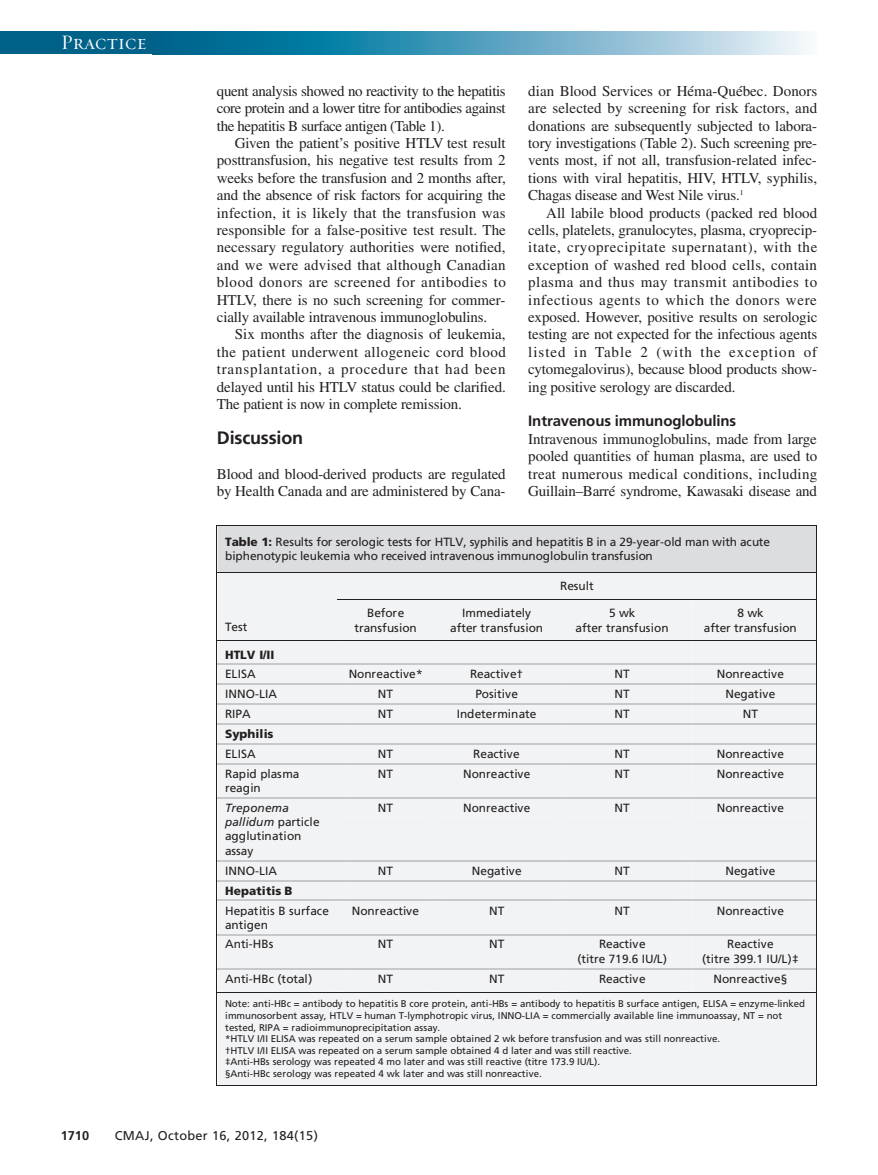
<style>
.page{position:relative;width:878px;height:1175px;background:#fff}
.page>*{position:absolute;margin:0;border:0;box-sizing:border-box;transform-origin:0 0}
.t1{font:21px "Requiem Display HTF Small Caps";letter-spacing:.005em;color:#fff}
.t2{font:700 18px "Frutiger LT Std";letter-spacing:-.01em;color:#231f20}
.t3{font:15px/17.4px "Times LT Std";letter-spacing:-.01em;color:#231f20;text-align:justify}
.t4{font:700 15px "Frutiger LT Std";letter-spacing:-.01em;color:#231f20}
.t5{font:12.75px "Frutiger LT Std";letter-spacing:.025em;color:#231f20}
.t6{font:700 12.75px "Frutiger LT Std";color:#231f20}
.t7{font:11.85px/14.1px "Frutiger";letter-spacing:-.005em;color:#231f20;text-align:center}
.t8{font:900 11.85px "Frutiger";letter-spacing:.005em;color:#231f20}
.t9{font:9.75px/11.6px "Frutiger";color:#231f20}
.s1{font-weight:900}
.s2{font-style:italic}
</style>
<div class="page">
<div style="left:0;top:32px;width:163px;height:22px;background:#006189"></div>
<svg style="left:163px;top:32px;width:643px;height:22px;background:#5aa3c0"></svg>
<svg style="left:217px;top:992px;width:599px;height:93px"></svg>
<div style="left:225px;top:992px;width:583px;height:18px;background:#f2f3f4"></div>
<div style="left:225px;top:1010px;width:583px;height:11px;background:#f2f3f4"></div>
<div style="left:225px;top:1021px;width:583px;height:12px;background:#f2f3f4"></div>
<div style="left:225px;top:1033px;width:583px;height:11px;background:#f2f3f4"></div>
<div style="left:225px;top:1044px;width:583px;height:12px;background:#f2f3f4"></div>
<div style="left:225px;top:1056px;width:583px;height:12px;background:#f2f3f4"></div>
<div style="left:225px;top:1068px;width:583px;height:17px;background:#f2f3f4"></div>
<svg style="left:216px;top:525px;width:601px;height:467px"></svg>
<hr style="left:216px;top:992px;width:1px;height:93px;background:#231f20">
<hr style="left:217px;top:1085px;width:599px;height:1px;background:#231f20">
<hr style="left:816px;top:992px;width:1px;height:93px;background:#231f20">
<h1 class="t1" style="left:61px;top:30px;width:87px">Practice</h1>
<p class="t3" style="left:217px;top:84px;width:290px">quent analysis showed no reactivity to the hepatitis core protein and a lower titre for antibodies against the hepatitis B surface antigen (Table 1).</p>
<p class="t3" style="left:217px;top:136px;width:290px;text-indent:18px">Given the patient’s positive HTLV test result posttransfusion, his negative test results from 2 weeks before the transfusion and 2 months after, and the absence of risk factors for acquiring the infection, it is likely that the transfusion was responsible for a false-positive test result. The necessary regulatory authorities were notified, and we were advised that although Canadian blood donors are screened for antibodies to HTLV, there is no such screening for commer&shy;cially available intravenous immunoglobulins.</p>
<p class="t3" style="left:217px;top:327px;width:290px;text-indent:18px">Six months after the diagnosis of leukemia, the patient underwent allogeneic cord blood transplantation, a procedure that had been delayed until his HTLV status could be clarified.<br>The patient is now in complete remission.</p>
<p class="t2" style="left:217px;top:430px;width:88px">Discussion</p>
<p class="t3" style="left:217px;top:466px;width:290px">Blood and blood-derived products are regulated by Health Canada and are administered by Cana-</p>
<p class="t3" style="left:528px;top:84px;width:290px">dian Blood Services or Héma-Québec. Donors are selected by screening for risk factors, and donations are subsequently subjected to labora&shy;tory investigations (Table 2). Such screening pre&shy;vents most, if not all, transfusion -related infec&shy;tions with viral hepatitis, HIV, HTLV, syphilis, Chagas disease and West Nile virus.<sup>1</sup></p>
<p class="t3" style="left:528px;top:205px;width:290px;text-indent:18px">All labile blood products (packed red blood cells, platelets, granulocytes, plasma, cryoprecip&shy;itate, cryoprecipitate supernatant), with the exception of washed red blood cells, contain plasma and thus may transmit antibodies to infectious agents to which the donors were exposed. However, positive results on serologic testing are not expected for the infectious agents listed in Table 2 (with the exception of cytomegalovirus), because blood products show&shy;ing positive serology are discarded.</p>
<p class="t4" style="left:528px;top:415px;width:209px">Intravenous immunoglobulins</p>
<p class="t3" style="left:528px;top:432px;width:290px">Intravenous immunoglobulins, made from large pooled quantities of human plasma, are used to treat numerous medical conditions, including Guillain–Barré syndrome, Kawasaki disease and</p>
<p class="t7" style="left:225px;top:536px;width:546px;text-align:left"><span class="s1">Table 1:</span> Results for serologic tests for HTLV, syphilis and hepatitis B in a 29-year-old man with acute biphenotypic leukemia who received intravenous immunoglobulin transfusion</p>
<p class="t7" style="left:560px;top:580px;width:35px">Result</p>
<p class="t7" style="left:225px;top:621px;width:24px">Test</p>
<p class="t7" style="left:354px;top:607px;width:64px">Before transfusion</p>
<p class="t7" style="left:450px;top:607px;width:94px">Immediately after transfusion</p>
<p class="t7" style="left:575px;top:607px;width:94px">5 wk<br>after transfusion</p>
<p class="t7" style="left:703px;top:607px;width:94px">8 wk<br>after transfusion</p>
<p class="t8" style="left:225px;top:650px;width:51px">HTLV I/II</p>
<p class="t7" style="left:225px;top:668px;width:32px">ELISA</p>
<p class="t7" style="left:349px;top:668px;width:75px">Nonreactive*</p>
<p class="t7" style="left:470px;top:668px;width:55px">Reactive†</p>
<p class="t7" style="left:614px;top:668px;width:17px">NT</p>
<p class="t7" style="left:716px;top:668px;width:69px">Nonreactive</p>
<p class="t7" style="left:225px;top:688px;width:53px">INNO-LIA</p>
<p class="t7" style="left:378px;top:688px;width:17px">NT</p>
<p class="t7" style="left:475px;top:688px;width:44px">Positive</p>
<p class="t7" style="left:614px;top:688px;width:17px">NT</p>
<p class="t7" style="left:725px;top:688px;width:51px">Negative</p>
<p class="t7" style="left:225px;top:708px;width:27px">RIPA</p>
<p class="t7" style="left:378px;top:708px;width:17px">NT</p>
<p class="t7" style="left:457px;top:708px;width:81px">Indeterminate</p>
<p class="t7" style="left:614px;top:708px;width:17px">NT</p>
<p class="t7" style="left:742px;top:708px;width:17px">NT</p>
<p class="t8" style="left:225px;top:729px;width:50px">Syphilis</p>
<p class="t7" style="left:225px;top:747px;width:32px">ELISA</p>
<p class="t7" style="left:378px;top:747px;width:17px">NT</p>
<p class="t7" style="left:473px;top:747px;width:48px">Reactive</p>
<p class="t7" style="left:614px;top:747px;width:17px">NT</p>
<p class="t7" style="left:716px;top:747px;width:69px">Nonreactive</p>
<p class="t7" style="left:225px;top:768px;width:76px;text-align:left">Rapid plasma reagin</p>
<p class="t7" style="left:378px;top:768px;width:17px">NT</p>
<p class="t7" style="left:463px;top:768px;width:69px">Nonreactive</p>
<p class="t7" style="left:614px;top:768px;width:17px">NT</p>
<p class="t7" style="left:716px;top:768px;width:69px">Nonreactive</p>
<p class="t7" style="left:225px;top:801px;width:96px;text-align:left"><span class="s2">Treponema pallidum</span> particle agglutination assay</p>
<p class="t7" style="left:378px;top:801px;width:17px">NT</p>
<p class="t7" style="left:463px;top:801px;width:69px">Nonreactive</p>
<p class="t7" style="left:614px;top:801px;width:17px">NT</p>
<p class="t7" style="left:716px;top:801px;width:69px">Nonreactive</p>
<p class="t7" style="left:225px;top:864px;width:53px">INNO-LIA</p>
<p class="t7" style="left:378px;top:864px;width:17px">NT</p>
<p class="t7" style="left:472px;top:864px;width:51px">Negative</p>
<p class="t7" style="left:614px;top:864px;width:17px">NT</p>
<p class="t7" style="left:725px;top:864px;width:51px">Negative</p>
<p class="t8" style="left:225px;top:885px;width:69px">Hepatitis B</p>
<p class="t7" style="left:225px;top:904px;width:105px;text-align:left">Hepatitis B surface antigen</p>
<p class="t7" style="left:352px;top:904px;width:69px">Nonreactive</p>
<p class="t7" style="left:489px;top:904px;width:17px">NT</p>
<p class="t7" style="left:614px;top:904px;width:17px">NT</p>
<p class="t7" style="left:716px;top:904px;width:69px">Nonreactive</p>
<p class="t7" style="left:225px;top:938px;width:50px">Anti-HBs</p>
<p class="t7" style="left:378px;top:938px;width:17px">NT</p>
<p class="t7" style="left:489px;top:938px;width:17px">NT</p>
<p class="t7" style="left:577px;top:938px;width:91px">Reactive<br>(titre 719.6 IU/L)</p>
<p class="t7" style="left:702px;top:938px;width:98px">Reactive<br>(titre 399.1 IU/L)‡</p>
<p class="t7" style="left:225px;top:972px;width:89px">Anti-HBc (total)</p>
<p class="t7" style="left:378px;top:972px;width:17px">NT</p>
<p class="t7" style="left:489px;top:972px;width:17px">NT</p>
<p class="t7" style="left:599px;top:972px;width:48px">Reactive</p>
<p class="t7" style="left:713px;top:972px;width:75px">Nonreactive§</p>
<p class="t9" style="left:225px;top:998px;width:581px">Note: anti-HBc = antibody to hepatitis B core protein, anti-HBs = antibody to hepatitis B surface antigen, ELISA = enzyme-linked immunosorbent assay, HTLV = human T-lymphotropic virus, INNO-LIA = commercially available line immunoassay, NT = not tested, RIPA = radioimmunoprecipitation assay.<br>*HTLV I/II ELISA was repeated on a serum sample obtained 2 wk before transfusion and was still nonreactive.<br>†HTLV I/II ELISA was repeated on a serum sample obtained 4 d later and was still reactive.<br>‡Anti-HBs serology was repeated 4 mo later and was still reactive (titre 173.9 IU/L).<br>§Anti-HBc serology was repeated 4 wk later and was still nonreactive.</p>
<p class="t6" style="left:61px;top:1130px;width:30px">1710</p>
<p class="t5" style="left:115px;top:1130px;width:205px">CMAJ, October 16, 2012, 184(15)</p>
</div>
